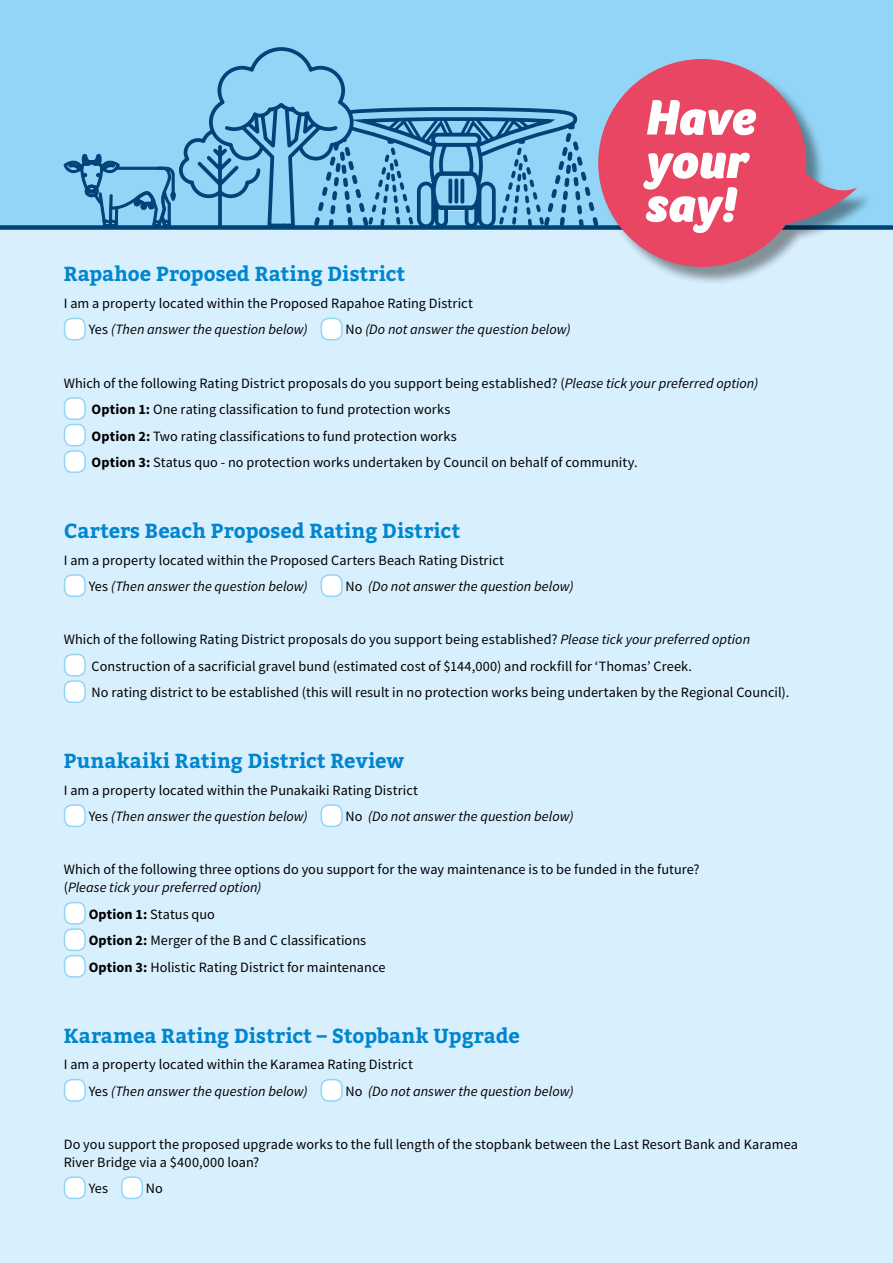
<style>
.page{position:relative;width:893px;height:1263px;background:#d8effd}
.page>*{position:absolute;margin:0;border:0;box-sizing:border-box;transform-origin:0 0}
.t1{font:italic 900 51px/43.5px "Foco";letter-spacing:-.005em;color:#fff}
.t2{font:700 20.25px "Bitter";color:#0086ce}
.t3{font:14.25px/26.5px "Source Sans Pro";letter-spacing:.005em;color:#000}
.t4{font:italic 14.25px "Source Sans Pro";letter-spacing:.005em;color:#000}
.s1{font-style:italic}
.s2{font-style:normal}
.s3{font-weight:700}
</style>
<div class="page">
<div style="left:0;top:0;width:893px;height:226px;background:#93d5f6"></div>
<div style="left:65px;top:318px;width:20px;height:22px;background:#fff;border-radius:7px"></div>
<div style="left:64px;top:318px;width:22px;height:22px;border:2px solid #93d5f6;border-radius:7px"></div>
<div style="left:321px;top:318px;width:21px;height:22px;background:#fff;border-radius:7px"></div>
<div style="left:321px;top:318px;width:22px;height:22px;border:2px solid #93d5f6;border-radius:7px"></div>
<div style="left:65px;top:398px;width:20px;height:21px;background:#fff;border-radius:7px"></div>
<div style="left:64px;top:397px;width:22px;height:23px;border:2px solid #93d5f6;border-radius:7px"></div>
<div style="left:65px;top:424px;width:20px;height:22px;background:#fff;border-radius:7px"></div>
<div style="left:64px;top:424px;width:22px;height:22px;border:2px solid #93d5f6;border-radius:7px"></div>
<div style="left:65px;top:451px;width:20px;height:21px;background:#fff;border-radius:7px"></div>
<div style="left:64px;top:450px;width:22px;height:23px;border:2px solid #93d5f6;border-radius:7px"></div>
<div style="left:65px;top:575px;width:20px;height:21px;background:#fff;border-radius:7px"></div>
<div style="left:64px;top:574px;width:22px;height:23px;border:2px solid #93d5f6;border-radius:7px"></div>
<div style="left:321px;top:575px;width:21px;height:21px;background:#fff;border-radius:7px"></div>
<div style="left:321px;top:574px;width:22px;height:23px;border:2px solid #93d5f6;border-radius:7px"></div>
<div style="left:65px;top:654px;width:20px;height:22px;background:#fff;border-radius:7px"></div>
<div style="left:64px;top:654px;width:22px;height:22px;border:2px solid #93d5f6;border-radius:7px"></div>
<div style="left:65px;top:681px;width:20px;height:21px;background:#fff;border-radius:7px"></div>
<div style="left:64px;top:680px;width:22px;height:23px;border:2px solid #93d5f6;border-radius:7px"></div>
<div style="left:65px;top:805px;width:20px;height:21px;background:#fff;border-radius:7px"></div>
<div style="left:64px;top:804px;width:22px;height:23px;border:2px solid #93d5f6;border-radius:7px"></div>
<div style="left:321px;top:805px;width:21px;height:21px;background:#fff;border-radius:7px"></div>
<div style="left:321px;top:804px;width:22px;height:23px;border:2px solid #93d5f6;border-radius:7px"></div>
<div style="left:65px;top:902px;width:20px;height:22px;background:#fff;border-radius:7px"></div>
<div style="left:64px;top:902px;width:22px;height:23px;border:2px solid #93d5f6;border-radius:7px"></div>
<div style="left:65px;top:929px;width:20px;height:21px;background:#fff;border-radius:7px"></div>
<div style="left:64px;top:928px;width:22px;height:23px;border:2px solid #93d5f6;border-radius:7px"></div>
<div style="left:65px;top:955px;width:20px;height:22px;background:#fff;border-radius:7px"></div>
<div style="left:64px;top:955px;width:22px;height:23px;border:2px solid #93d5f6;border-radius:7px"></div>
<div style="left:65px;top:1080px;width:20px;height:21px;background:#fff;border-radius:7px"></div>
<div style="left:64px;top:1079px;width:22px;height:23px;border:2px solid #93d5f6;border-radius:7px"></div>
<div style="left:321px;top:1080px;width:21px;height:21px;background:#fff;border-radius:7px"></div>
<div style="left:321px;top:1079px;width:22px;height:23px;border:2px solid #93d5f6;border-radius:7px"></div>
<div style="left:65px;top:1177px;width:20px;height:21px;background:#fff;border-radius:7px"></div>
<div style="left:64px;top:1176px;width:22px;height:23px;border:2px solid #93d5f6;border-radius:7px"></div>
<div style="left:122px;top:1177px;width:20px;height:21px;background:#fff;border-radius:7px"></div>
<div style="left:121px;top:1176px;width:22px;height:23px;border:2px solid #93d5f6;border-radius:7px"></div>
<div style="left:0;top:225px;width:893px;height:5px;background:#004379"></div>
<div style="left:600px;top:61px;width:274px;height:224px;background:#000;opacity:.4"></div>
<svg style="left:598px;top:59px;width:259px;height:208px;fill:#e94663"></svg>
<svg style="left:63px;top:47px;width:535px;height:183px"></svg>
<h1 class="t1" style="left:645px;top:96px;width:112px">Have your say!</h1>
<h2 class="t2" style="left:64px;top:259px;width:343px">Rapahoe Proposed Rating District</h2>
<p class="t3" style="left:89px;top:290px;width:386px;text-indent:-25px">I am a property located within the Proposed Rapahoe Rating District<br>Yes <span class="s1">(Then answer the question below)</span></p>
<p class="t4" style="left:345px;top:321px;width:227px"><span class="s2">No</span> (Do not answer the question below)</p>
<p class="t3" style="left:92px;top:369px;width:668px;text-indent:-28px">Which of the following Rating District proposals do you support being established? (<span class="s1">Please tick your preferred option)<br></span><span class="s3">Option 1:</span> One rating classification to fund protection works<br><span class="s3">Option 2:</span> Two rating classifications to fund protection works<br><span class="s3">Option 3:</span> Status quo - no protection works undertaken by Council on behalf of community.</p>
<h2 class="t2" style="left:64px;top:515px;width:398px">Carters Beach Proposed Rating District</h2>
<p class="t3" style="left:89px;top:546px;width:417px;text-indent:-25px">I am a property located within the Proposed Carters Beach Rating District<br>Yes <span class="s1">(Then answer the question below)</span></p>
<p class="t4" style="left:345px;top:577px;width:230px"><span class="s2">No</span> (Do not answer the question below)</p>
<p class="t3" style="left:92px;top:626px;width:699px;text-indent:-28px">Which of the following Rating District proposals do you support being established? <span class="s1">Please tick your preferred option<br></span>Construction of a sacrificial gravel bund (estimated cost of $144,000) and rockfill for ‘Thomas’ Creek.<br>No rating district to be established (this will result in no protection works being undertaken by the Regional Council).</p>
<h2 class="t2" style="left:64px;top:745px;width:342px">Punakaiki Rating District Review</h2>
<p class="t3" style="left:89px;top:776px;width:331px;text-indent:-25px">I am a property located within the Punakaiki Rating District<br>Yes <span class="s1">(Then answer the question below)</span></p>
<p class="t4" style="left:345px;top:807px;width:230px"><span class="s2">No</span> (Do not answer the question below)</p>
<p class="t3" style="left:64px;top:860px;width:637px;line-height:18px">Which of the following three options do you support for the way maintenance is to be funded in the future? (<span class="s1">Please tick your preferred option)</span></p>
<p class="t3" style="left:89px;top:900px;width:298px"><span class="s3">Option 1:</span> Status quo<br><span class="s3">Option 2:</span> Merger of the B and C classifications<br><span class="s3">Option 3:</span> Holistic Rating District for maintenance</p>
<h2 class="t2" style="left:64px;top:1020px;width:458px">Karamea Rating District – Stopbank Upgrade</h2>
<p class="t3" style="left:89px;top:1051px;width:326px;text-indent:-25px">I am a property located within the Karamea Rating District<br>Yes <span class="s1">(Then answer the question below)</span></p>
<p class="t4" style="left:345px;top:1082px;width:230px"><span class="s2">No</span> (Do not answer the question below)</p>
<p class="t3" style="left:64px;top:1135px;width:736px;line-height:18px">Do you support the proposed upgrade works to the full length of the stopbank between the Last Resort Bank and Karamea<br>River Bridge via a $400,000 loan?</p>
<p class="t3" style="left:89px;top:1175px;width:21px">Yes</p>
<p class="t3" style="left:146px;top:1175px;width:19px">No</p>
</div>
